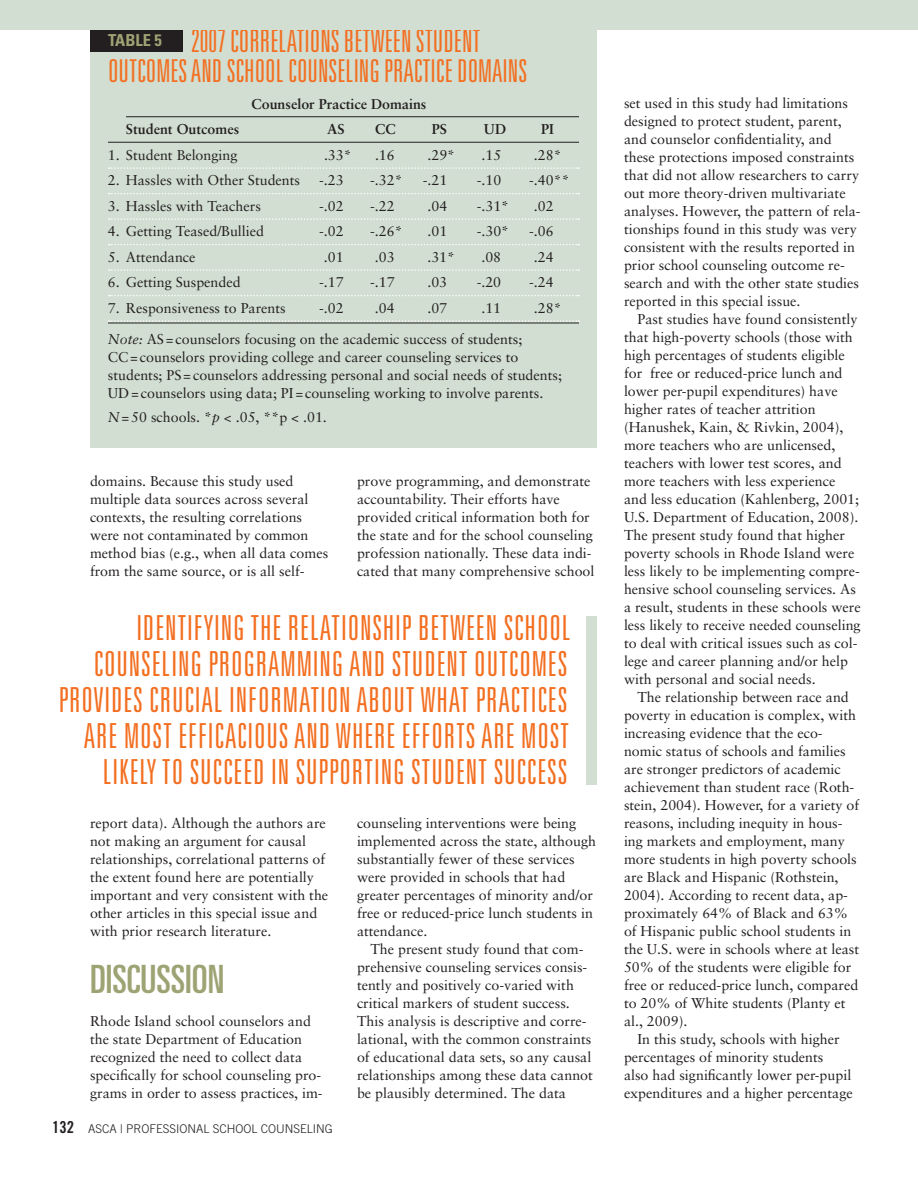
<style>
.page{position:relative;width:918px;height:1188px;background:#fff}
.page>*{position:absolute;margin:0;border:0;box-sizing:border-box;transform-origin:0 0}
.t1{font:ultra-condensed 39px "Univers";color:#9ea374}
.t2{font:300 ultra-condensed 34.5px/36px "Univers";letter-spacing:.025em;color:#f36f21;text-align:right}
.t3{font:300 ultra-condensed 31.5px/30px "Univers";color:#f36f21}
.t4{font:700 condensed 16.5px "Univers";color:#9ea374}
.t5{font:14.25px/18px "Sabon";color:#231f20}
.t6{font:700 14.25px "Sabon";color:#231f20}
.t7{font:300 12px "Trade Gothic";color:#231f20}
.s1{font-style:italic}
.s2{font-family:"Trade Gothic Bold Cond Twenty";font-weight:400;font-size:16.5px}
</style>
<div class="page">
<div style="left:90px;top:0;width:507px;height:448px;background:#d1ded1"></div>
<hr style="left:126px;top:116px;width:453px;height:1px;background:#231f20">
<hr style="left:108px;top:142px;width:471px;height:1px;background:#231f20">
<svg style="left:109px;top:167px;width:470px;height:2px"></svg>
<svg style="left:109px;top:193px;width:470px;height:1px"></svg>
<svg style="left:109px;top:218px;width:470px;height:2px"></svg>
<svg style="left:109px;top:244px;width:470px;height:1px"></svg>
<svg style="left:109px;top:269px;width:470px;height:2px"></svg>
<svg style="left:109px;top:295px;width:470px;height:1px"></svg>
<svg style="left:109px;top:320px;width:470px;height:2px"></svg>
<hr style="left:108px;top:323px;width:471px;height:1px;background:#231f20">
<div style="left:90px;top:29px;width:92px;height:23px;background:#231f20"></div>
<div style="left:0;top:0;width:918px;height:29px;background:#d1ded1"></div>
<div style="left:587px;top:616px;width:10px;height:168px;background:#d1ded1"></div>
<h3 class="t3" style="left:108px;top:25px;width:421px;text-indent:83px">2007 CORRELATIONS BETWEEN STUDENT<br>OUTCOMES AND SCHOOL COUNSELING PRACTICE DOMAINS</h3>
<p class="t6" style="left:252px;top:95px;width:176px">Counselor Practice Domains</p>
<p class="t6" style="left:126px;top:121px;width:115px">Student Outcomes</p>
<p class="t6" style="left:327px;top:121px;width:19px">AS</p>
<p class="t6" style="left:375px;top:121px;width:22px">CC</p>
<p class="t6" style="left:432px;top:121px;width:17px">PS</p>
<p class="t6" style="left:484px;top:121px;width:24px">UD</p>
<p class="t6" style="left:541px;top:121px;width:14px">PI</p>
<p class="t5" style="left:108px;top:146px;width:131px">1. Student Belonging</p>
<p class="t5" style="left:324px;top:146px;width:29px">.33*</p>
<p class="t5" style="left:375px;top:146px;width:21px">.16</p>
<p class="t5" style="left:427px;top:146px;width:29px">.29*</p>
<p class="t5" style="left:481px;top:146px;width:21px">.15</p>
<p class="t5" style="left:534px;top:146px;width:29px">.28*</p>
<p class="t5" style="left:108px;top:171px;width:194px">2. Hassles with Other Students</p>
<p class="t5" style="left:319px;top:171px;width:26px">-.23</p>
<p class="t5" style="left:370px;top:171px;width:34px">-.32*</p>
<p class="t5" style="left:423px;top:171px;width:26px">-.21</p>
<p class="t5" style="left:477px;top:171px;width:26px">-.10</p>
<p class="t5" style="left:529px;top:171px;width:42px">-.40**</p>
<p class="t5" style="left:108px;top:197px;width:154px">3. Hassles with Teachers</p>
<p class="t5" style="left:319px;top:197px;width:26px">-.02</p>
<p class="t5" style="left:370px;top:197px;width:26px">-.22</p>
<p class="t5" style="left:427px;top:197px;width:21px">.04</p>
<p class="t5" style="left:477px;top:197px;width:34px">-.31*</p>
<p class="t5" style="left:534px;top:197px;width:21px">.02</p>
<p class="t5" style="left:108px;top:222px;width:158px">4. Getting Teased/Bullied</p>
<p class="t5" style="left:319px;top:222px;width:26px">-.02</p>
<p class="t5" style="left:370px;top:222px;width:34px">-.26*</p>
<p class="t5" style="left:427px;top:222px;width:21px">.01</p>
<p class="t5" style="left:477px;top:222px;width:34px">-.30*</p>
<p class="t5" style="left:529px;top:222px;width:26px">-.06</p>
<p class="t5" style="left:108px;top:248px;width:89px">5. Attendance</p>
<p class="t5" style="left:324px;top:248px;width:21px">.01</p>
<p class="t5" style="left:375px;top:248px;width:21px">.03</p>
<p class="t5" style="left:427px;top:248px;width:29px">.31*</p>
<p class="t5" style="left:481px;top:248px;width:21px">.08</p>
<p class="t5" style="left:534px;top:248px;width:21px">.24</p>
<p class="t5" style="left:108px;top:273px;width:134px">6. Getting Suspended</p>
<p class="t5" style="left:319px;top:273px;width:26px">-.17</p>
<p class="t5" style="left:370px;top:273px;width:26px">-.17</p>
<p class="t5" style="left:427px;top:273px;width:21px">.03</p>
<p class="t5" style="left:477px;top:273px;width:26px">-.20</p>
<p class="t5" style="left:529px;top:273px;width:26px">-.24</p>
<p class="t5" style="left:108px;top:299px;width:179px">7. Responsiveness to Parents</p>
<p class="t5" style="left:319px;top:299px;width:26px">-.02</p>
<p class="t5" style="left:375px;top:299px;width:21px">.04</p>
<p class="t5" style="left:427px;top:299px;width:21px">.07</p>
<p class="t5" style="left:481px;top:299px;width:21px">.11</p>
<p class="t5" style="left:534px;top:299px;width:29px">.28*</p>
<p class="t5" style="left:108px;top:330px;width:456px"><span class="s1">Note:</span> AS=counselors focusing on the academic success of students; CC=counselors providing college and career counseling services to students; PS=counselors addressing personal and social needs of students; UD=counselors using data; PI=counseling working to involve parents.</p>
<p class="t5" style="left:108px;top:408px;width:221px"><span class="s1">N</span>=50 schools. *<span class="s1">p</span> &lt; .05, **p &lt; .01.</p>
<p class="t4" style="left:108px;top:30px;width:18px">Table</p>
<p class="t4" style="left:155px;top:30px;width:9px">5</p>
<p class="t5" style="left:90px;top:472px;width:240px">domains. Because this study used multiple data sources across several contexts, the resulting correlations were not contaminated by common method bias (e.g., when all data comes from the same source, or is all self-</p>
<p class="t5" style="left:357px;top:472px;width:239px">prove programming, and demonstrate accountability. Their efforts have provided critical information both for the state and for the school counseling profession nationally. These data indi&shy;cated that many comprehensive school</p>
<p class="t2" style="left:59px;top:609px;width:514px">IDENTIFYING THE RELATIONSHIP BETWEEN SCHOOL COUNSELING PROGRAMMING AND STUDENT OUTCOMES PROVIDES CRUCIAL INFORMATION ABOUT WHAT PRACTICES ARE MOST EFFICACIOUS AND WHERE EFFORTS ARE MOST LIKELY TO SUCCEED IN SUPPORTING STUDENT SUCCESS</p>
<p class="t5" style="left:90px;top:814px;width:240px">report data). Although the authors are not making an argument for causal relationships, correlational patterns of the extent found here are potentially important and very consistent with the other articles in this special issue and with prior research literature.</p>
<h1 class="t1" style="left:90px;top:957px;width:133px">DISCUSSION</h1>
<p class="t5" style="left:90px;top:1012px;width:234px">Rhode Island school counselors and the state Department of Education recognized the need to collect data specifically for school counseling pro&shy;grams in order to assess practices, im-</p>
<p class="t7" style="left:52px;top:1122px;width:45px"><span class="s2">132</span> ASCA</p>
<p class="t7" style="left:120px;top:1122px;width:68px">| PROFESSIONAL</p>
<p class="t7" style="left:213px;top:1122px;width:31px">SCHOOL</p>
<p class="t7" style="left:261px;top:1122px;width:16px">COUNSEL</p>
<p class="t7" style="left:313px;top:1122px;width:22px">ING</p>
<p class="t5" style="left:357px;top:814px;width:241px">counseling interventions were being implemented across the state, although substantially fewer of these services were provided in schools that had greater percentages of minority and/or free or reduced-price lunch students in attendance.</p>
<p class="t5" style="left:357px;top:940px;width:237px;text-indent:13px">The present study found that com&shy;prehensive counseling services consis&shy;tently and positively co-varied with critical markers of student success.<br>This analysis is descriptive and corre&shy;lational, with the common constraints of educational data sets, so any causal relationships among these data cannot be plausibly determined. The data</p>
<p class="t5" style="left:624px;top:94px;width:238px">set used in this study had limitations designed to protect student, parent, and counselor confidentiality, and these protections imposed constraints that did not allow researchers to carry out more theory-driven multivariate analyses. However, the pattern of rela&shy;tionships found in this study was very consistent with the results reported in prior school counseling outcome re&shy;search and with the other state studies reported in this special issue.</p>
<p class="t5" style="left:624px;top:310px;width:238px;text-indent:13px">Past studies have found consistently that high-poverty schools (those with high percentages of students eligible for free or reduced-price lunch and lower per-pupil expenditures) have higher rates of teacher attrition (Hanushek, Kain, &amp; Rivkin, 2004), more teachers who are unlicensed, teachers with lower test scores, and more teachers with less experience and less education (Kahlenberg, 2001; U.S. Department of Education, 2008).<br>The present study found that higher poverty schools in Rhode Island were less likely to be implementing compre&shy;hensive school counseling services. As a result, students in these schools were less likely to receive needed counseling to deal with critical issues such as col&shy;lege and career planning and/or help with personal and social needs.</p>
<p class="t5" style="left:624px;top:688px;width:237px;text-indent:13px">The relationship between race and poverty in education is complex, with increasing evidence that the eco&shy;nomic status of schools and families are stronger predictors of academic achievement than student race (Roth&shy;stein, 2004). However, for a variety of reasons, including inequity in hous&shy;ing markets and employment, many more students in high poverty schools are Black and Hispanic (Rothstein, 2004). According to recent data, ap&shy;proximately 64% of Black and 63% of Hispanic public school students in the U.S. were in schools where at least 50% of the students were eligible for free or reduced-price lunch, compared to 20% of White students (Planty et al., 2009).</p>
<p class="t5" style="left:624px;top:1030px;width:230px;text-indent:13px">In this study, schools with higher percentages of minority students<br>also had significantly lower per-pupil expenditures and a higher percentage</p>
</div>
